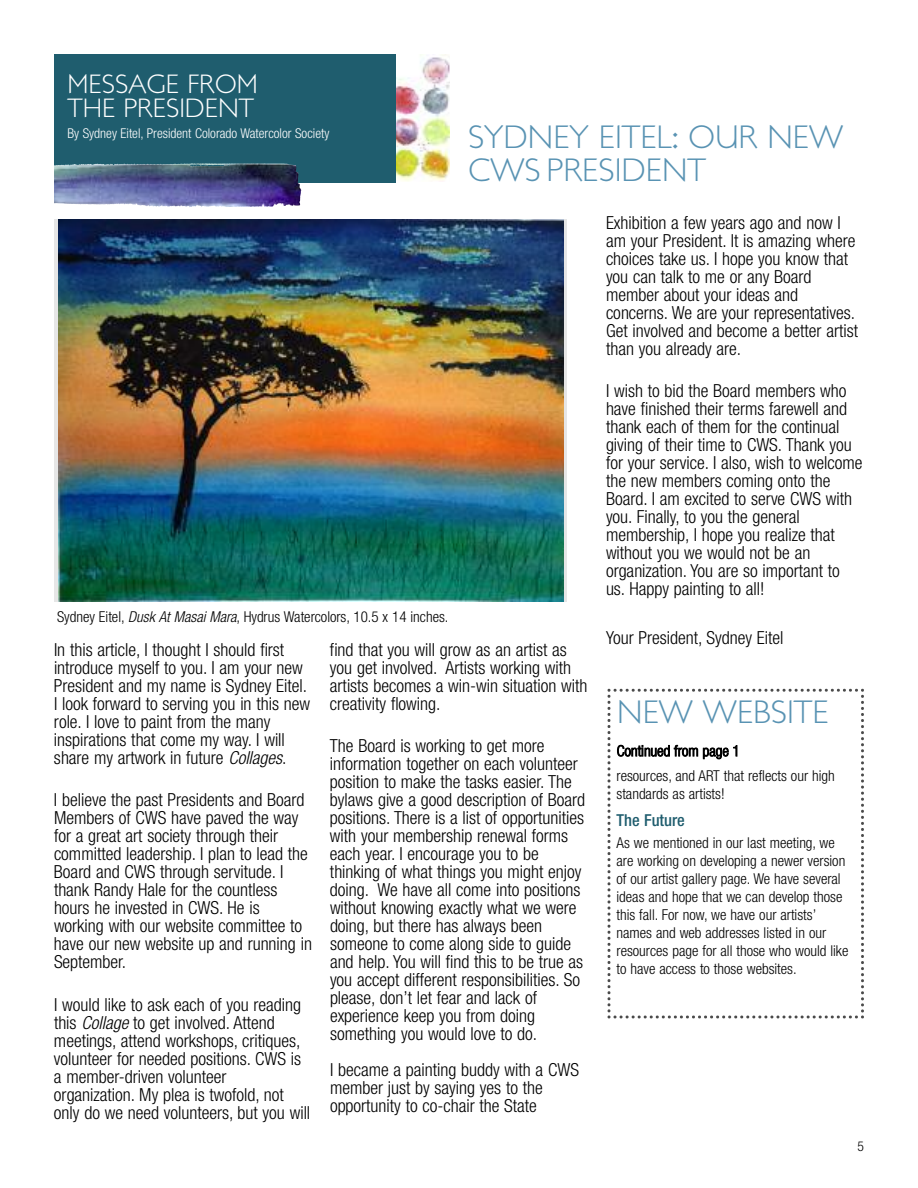
<style>
.page{position:relative;width:918px;height:1188px;background:#fff}
.page>*{position:absolute;margin:0;border:0;box-sizing:border-box;transform-origin:0 0}
.t1{font:33px/33px "London MM";color:#5993b3}
.t2{font:27px/24px "London MM";color:#fff}
.t3{font:300 condensed 18px/18px "Helvetica Neue LT Std";color:#000}
.t4{font:500 condensed 16.5px "Helvetica Neue LT Std";color:#1f5d6e}
.t5{font:300 condensed 15px/18px "Helvetica Neue LT Std";color:#000}
.t6{font:300 condensed 13.5px "Helvetica Neue LT Std";color:#fff}
.t7{font:300 condensed 13.5px "Helvetica Neue LT Std";color:#000}
.s1{font-style:italic}
</style>
<div class="page">
<div style="left:54px;top:54px;width:342px;height:128px;background:#1f5d6e"></div>
<img style="left:58px;top:220px;width:506px;height:382px">
<img style="left:396px;top:54px;width:54px;height:127px">
<img style="left:61px;top:164px;width:106px;height:1px">
<svg style="left:608px;top:689px;width:256px;height:329px"></svg>
<h2 class="t2" style="left:68px;top:73px;width:192px">MESSAGE FROM<br>THE PRESIDENT</h2>
<p class="t6" style="left:68px;top:128px;width:263px">By Sydney Eitel, President Colorado Watercolor Society</p>
<h1 class="t1" style="left:468px;top:122px;width:377px">SYDNEY EITEL: OUR NEW<br>CWS PRESIDENT</h1>
<p class="t5" style="left:57px;top:609px;width:393px">Sydney Eitel, <span class="s1">Dusk AtMasaiMara</span>, Hydrus Watercolors, 10.5 x 14 inches.</p>
<p class="t3" style="left:54px;top:642px;width:258px">In this article, I thought I should first introduce myself to you. I am your new President and my name is Sydney Eitel.<br>I look forward to serving you in this new role. I love to paint from the many inspirations that come my way. I will share my artwork in future <span class="s1">Collages</span>.</p>
<p class="t3" style="left:54px;top:792px;width:260px">I believe the past Presidents and Board Members of CWS have paved the way for a great art society through their committed leadership. I plan to lead the Board and CWS through servitude. I thank Randy Hale for the countless hours he invested in CWS. He is working with our website committee to have our new website up and running in September.</p>
<p class="t3" style="left:54px;top:997px;width:258px">I would like to ask each of you reading this <span class="s1">Collage</span>to get involved. Attend meetings, attend workshops, critiques, volunteer for needed positions. CWS is a member-driven volunteer organization. My plea is twofold, not only do we need volunteers, but you will</p>
<p class="t3" style="left:330px;top:642px;width:259px">find that you will grow as an artist as you get involved. Artists working with artists becomes a win-win situation with creativity flowing.</p>
<p class="t3" style="left:330px;top:738px;width:257px">The Board is working to get more information together on each volunteer position to make the tasks easier. The bylaws give a good description of Board positions. There is a list of opportunities with your membership renewal forms each year. I encourage you to be thinking of what things you might enjoy doing. We have all come into positions without knowing exactly what we were doing, but there has always been someone to come along side to guide and help. You will find this to be true as you accept different responsibilities. So please, don’t let fear and lack of experience keep you from doing something you would love to do.</p>
<p class="t3" style="left:330px;top:1062px;width:251px">I became a painting buddy with a CWS member just by saying yes to the opportunity to co-chair the State</p>
<p class="t3" style="left:606px;top:215px;width:254px">Exhibition a few years ago and now I am your President. It is amazing where choices take us. I hope you know that you can talk to me or any Board member about your ideas and concerns. We are your representatives.<br>Get involved and become a better artist than you already are.</p>
<p class="t3" style="left:606px;top:383px;width:258px">I wish to bid the Board members who have finished their terms farewell and thank each of them for the continual giving of their time to CWS. Thank you for your service. I also, wish to welcome the new members coming onto the Board. I am excited to serve CWS with you. Finally, to you the general membership, I hope you realize that without you we would not be an organization. You are so important to us. Happy painting to all!</p>
<p class="t3" style="left:606px;top:630px;width:179px">Your President, Sydney Eitel</p>
<h1 class="t1" style="left:617px;top:696px;width:213px">NEW WEBSITE</h1>
<p class="t5" style="left:616px;top:740px;width:220px;line-height:24.6px">Continued from page 1<br>resources, and ART that reflects our high</p>
<p class="t5" style="left:616px;top:786px;width:110px">standards as artists!</p>
<p class="t4" style="left:616px;top:814px;width:70px">The Future</p>
<p class="t5" style="left:616px;top:835px;width:233px">As we mentioned in our last meeting, we are working on developing a newer version of our artist gallery page. We have several ideas and hope that we can develop those this fall. For now, we have our artists’ names and web addresses listed in our resources page for all those who would like to have access to those websites.</p>
<p class="t7" style="left:858px;top:1141px;width:8px">5</p>
</div>
